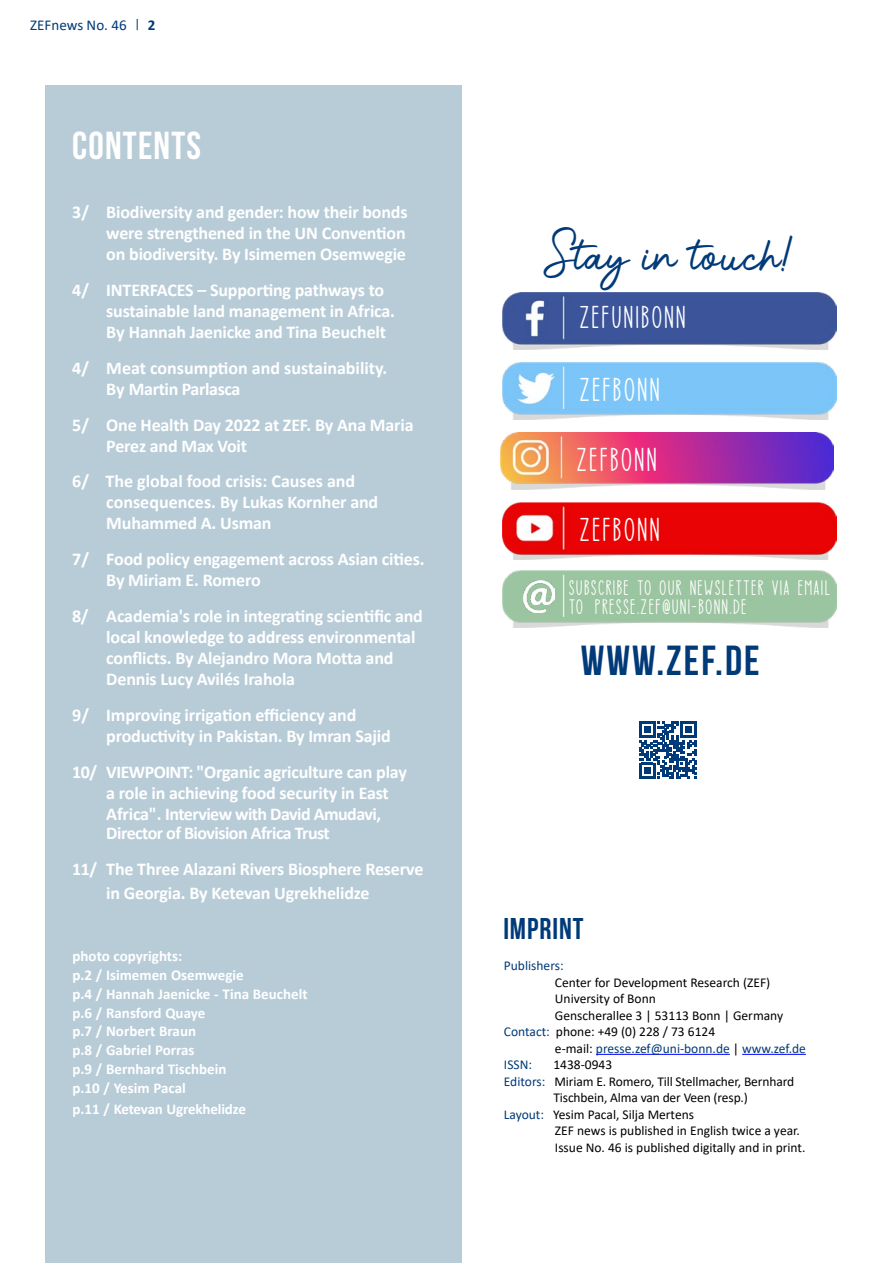
<style>
.page{position:relative;width:893px;height:1263px;background:#fff}
.page>*{position:absolute;margin:0;border:0;box-sizing:border-box;transform-origin:0 0}
.t1{font:700 42px "Bebas Neue";letter-spacing:.05em;color:#003a78}
.t2{font:700 39px "Bebas Neue";letter-spacing:.03em;color:#fff}
.t3{font:33px/69.9px "Sweet Summer";letter-spacing:.06em;color:#fff;text-align:justify}
.t4{font:31.5px "Sweet Summer";letter-spacing:.06em;color:#fff}
.t5{font:30px "Photoshoot";color:#003a78}
.t6{font:700 30px "Bebas Neue";letter-spacing:.03em;color:#003a78}
.t7{font:21px/18.8px "Sweet Summer";letter-spacing:.06em;color:#fff}
.t8{font:700 18px/21px "Calibri";letter-spacing:-.01em;color:#fff}
.t9{font:700 15px/18.8px "Calibri";color:#fff}
.t10{font:15px "Calibri";color:#003a78}
.t11{font:700 15px "Calibri";color:#003a78}
.t12{font:13.5px "Calibri";color:#000}
.t13{font:13.5px "Calibri";color:#003a78}
.s1{color:#003a78}
.s2{color:#000}
</style>
<div class="page">
<div style="left:45px;top:85px;width:416px;height:1178px;background:#b8ccd8"></div>
<hr style="left:596px;top:1054px;width:134px;height:1px;background:#00f">
<hr style="left:742px;top:1054px;width:64px;height:1px;background:#00f">
<img style="left:503px;top:293px;width:334px;height:56px">
<img style="left:503px;top:363px;width:334px;height:56px">
<img style="left:500px;top:432px;width:334px;height:57px">
<img style="left:503px;top:503px;width:334px;height:56px">
<img style="left:503px;top:571px;width:334px;height:56px">
<img style="left:523px;top:580px;width:31px;height:32px">
<svg style="left:639px;top:722px;width:57px;height:57px"></svg>
<p class="t10" style="left:30px;top:15px;width:98px">ZEFnews No. 46</p>
<p class="t11" style="left:148px;top:15px;width:9px">2</p>
<h2 class="t2" style="left:72px;top:124px;width:130px">CONTENTS</h2>
<p class="t8" style="left:106px;top:201px;width:303px;text-align:justify;text-indent:-34px">3/ Biodiversity and gender: how their bonds were strengthened in the UN Convention on biodiversity. By Isimemen Osemwegie</p>
<p class="t8" style="left:106px;top:279px;width:290px;text-indent:-34px">4/ INTERFACES – Supporting pathways to sustainable land management in Africa.<br>By Hannah Jaenicke and Tina Beuchelt</p>
<p class="t8" style="left:106px;top:357px;width:283px;text-indent:-34px">4/ Meat consumption and sustainability.<br>By Martin Parlasca</p>
<p class="t8" style="left:106px;top:414px;width:309px;text-indent:-34px">5/ One Health Day 2022 at ZEF. By Ana Maria<br>Perez and Max Voit</p>
<p class="t8" style="left:106px;top:471px;width:273px;text-indent:-34px">6/ The global food crisis: Causes and consequences. By Lukas Kornher and<br>Muhammed A. Usman</p>
<p class="t8" style="left:106px;top:549px;width:320px;text-indent:-34px">7/ Food policy engagement across Asian cities.<br>By Miriam E. Romero</p>
<p class="t8" style="left:106px;top:605px;width:318px;text-indent:-34px">8/ Academia's role in integrating scientific and local knowledge to address environmental conflicts. By Alejandro Mora Motta and Dennis Lucy Avilés Irahola</p>
<p class="t8" style="left:106px;top:704px;width:286px;text-indent:-34px">9/ Improving irrigation efficiency and productivity in Pakistan. By Imran Sajid</p>
<p class="t8" style="left:106px;top:761px;width:302px;text-indent:-34px">10/ VIEWPOINT: "Organic agriculture can play a role in achieving food security in East<br>Africa". Interview with David Amudavi,</p>
<p class="t8" style="left:72px;top:814px;width:353px;line-height:35.8px;text-indent:34px">Director of Biovision Africa Trust<br>11/ The Three Alazani Rivers Biosphere Reserve</p>
<p class="t8" style="left:106px;top:882px;width:265px">in Georgia. By Ketevan Ugrekhelidze</p>
<p class="t9" style="left:73px;top:947px;width:237px">photo copyrights:<br>p.2 / Isimemen Osemwegie<br>p.4 / Hannah Jaenicke - Tina Beuchelt p.6 / Ransford Quaye<br>p.7 / Norbert Braun<br>p.8 / Gabriel Porras<br>p.9 / Bernhard Tischbein<br>p.10 / Yesim Pacal</p>
<p class="t9" style="left:73px;top:1099px;width:175px">p.11 / Ketevan Ugrekhelidze</p>
<h3 class="t5" style="left:544px;top:241px;width:250px">Stay in touch!</h3>
<h3 class="t4" style="left:579px;top:301px;width:108px">ZEFUNIBONN</h3>
<h3 class="t3" style="left:576px;top:355px;width:85px">ZEFBONN ZEFBONN ZEFBONN</h3>
<p class="t7" style="left:569px;top:579px;width:263px">SUBSCRIBE TO OUR NEWSLETTER VIA EMAIL<br>TO PRESSE.ZEF@UNI-BONN.DE</p>
<h1 class="t1" style="left:581px;top:638px;width:180px">WWW.ZEF.DE</h1>
<h3 class="t6" style="left:503px;top:912px;width:82px">IMPRINT</h3>
<p class="t13" style="left:504px;top:956px;width:61px">Publishers:</p>
<p class="t12" style="left:555px;top:973px;width:217px">Center for Development Research (ZEF)</p>
<p class="t12" style="left:555px;top:989px;width:102px">University of Bonn</p>
<p class="t12" style="left:555px;top:1006px;width:230px">Genscherallee 3 | 53113 Bonn | Germany</p>
<p class="t12" style="left:504px;top:1022px;width:213px"><span class="s1">Contact:</span> phone: +49 (0) 228 / 73 6124</p>
<p class="t13" style="left:555px;top:1039px;width:252px"><span class="s2">e-mail:</span> presse.zef@uni-bonn.de <span class="s2">|</span> www.zef.de</p>
<p class="t13" style="left:504px;top:1055px;width:30px">ISSN:</p>
<p class="t12" style="left:553px;top:1055px;width:60px">1438-0943</p>
<p class="t12" style="left:504px;top:1072px;width:292px"><span class="s1">Editors:</span> Miriam E. Romero, Till Stellmacher, Bernhard</p>
<p class="t12" style="left:553px;top:1088px;width:196px">Tischbein, Alma van der Veen (resp.)</p>
<p class="t12" style="left:504px;top:1105px;width:192px"><span class="s1">Layout:</span> Yesim Pacal, Silja Mertens</p>
<p class="t12" style="left:555px;top:1121px;width:246px">ZEF news is published in English twice a year.</p>
<p class="t12" style="left:555px;top:1138px;width:252px">Issue No. 46 is published digitally and in print.</p>
</div>
